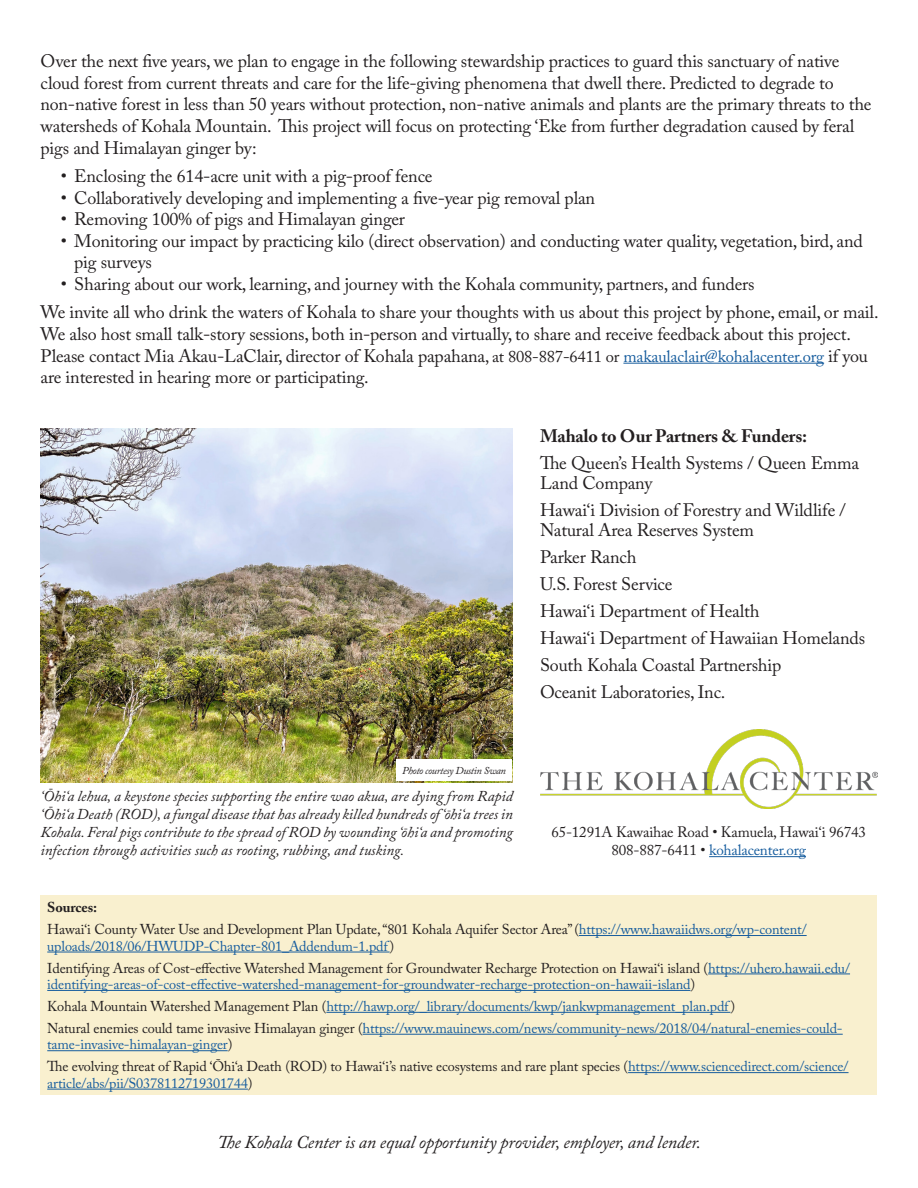
<style>
.page{position:relative;width:918px;height:1188px;background:#fff}
.page>*{position:absolute;margin:0;border:0;box-sizing:border-box;transform-origin:0 0}
.Bullet{font:18px/21.6px "Adobe Caslon Pro";letter-spacing:-.01em;color:#231f20}
.t1{font:italic 18px "Adobe Caslon Pro";letter-spacing:-.01em;color:#231f20}
.t2{font:700 18px "Adobe Caslon Pro";letter-spacing:-.01em;color:#231f20}
.t3{font:italic 15px/18px "Adobe Caslon Pro";color:#231f20;text-align:justify}
.t4{font:15px "Adobe Caslon Pro";letter-spacing:-.01em;color:#231f20}
.t5{font:15px "Adobe Caslon Pro";letter-spacing:-.01em;color:#175d9e}
.t6{font:14.25px/16.5px "Adobe Caslon Pro";letter-spacing:-.01em;color:#175d9e}
.t7{font:14.25px/16.5px "Adobe Caslon Pro";letter-spacing:-.01em;color:#231f20}
.t8{font:700 14.25px "Adobe Caslon Pro";letter-spacing:-.01em;color:#231f20}
.t9{font:italic 10.5px "Adobe Caslon Pro";letter-spacing:-.03em;color:#231f20}
.s1{font-size:16.5px}
.s2{font-size:16.5px;color:#175d9e}
.s3{color:#231f20}
.s4{color:#175d9e}
</style>
<div class="page">
<hr style="left:623px;top:363px;width:201px;height:1px;background:#175d9e">
<div style="left:40px;top:895px;width:838px;height:199px;background:#f9f0cf"></div>
<hr style="left:579px;top:935px;width:228px;height:1px;background:#175d9e">
<hr style="left:47px;top:952px;width:343px;height:1px;background:#175d9e">
<hr style="left:708px;top:974px;width:142px;height:1px;background:#175d9e">
<hr style="left:47px;top:990px;width:643px;height:1px;background:#175d9e">
<hr style="left:326px;top:1012px;width:404px;height:1px;background:#175d9e">
<hr style="left:363px;top:1034px;width:480px;height:1px;background:#175d9e">
<hr style="left:47px;top:1050px;width:181px;height:1px;background:#175d9e">
<hr style="left:628px;top:1072px;width:221px;height:1px;background:#175d9e">
<hr style="left:47px;top:1089px;width:201px;height:1px;background:#175d9e">
<img style="left:40px;top:428px;width:473px;height:355px">
<img style="left:540px;top:729px;width:338px;height:80px">
<hr style="left:709px;top:856px;width:97px;height:1px;background:#175d9e">
<div style="left:396px;top:759px;width:116px;height:22px;background:#fff"></div>
<p class="Bullet" style="left:40px;top:50px;width:833px">Over the next five years, we plan to engage in the following stewardship practices to guard this sanctuary of native cloud forest from current threats and care for the life-giving phenomena that dwell there. Predicted to degrade to non-native forest in less than 50 years without protection, non-native animals and plants are the primary threats to the watersheds of Kohala Mountain. This project will focus on protecting ‘Eke from further degradation caused by feral pigs and Himalayan ginger by:</p>
<p class="Bullet" style="left:61px;top:165px;width:373px">• Enclosing the 614-acre unit with a pig-proof fence</p>
<p class="Bullet" style="left:61px;top:187px;width:536px">• Collaboratively developing and implementing a five-year pig removal plan</p>
<p class="Bullet" style="left:61px;top:208px;width:346px">• Removing 100% of pigs and Himalayan ginger</p>
<p class="Bullet" style="left:74px;top:230px;width:790px;text-indent:-14px">• Monitoring our impact by practicing kilo (direct observation) and conducting water quality, vegetation, bird, and pig surveys</p>
<p class="Bullet" style="left:61px;top:273px;width:695px">• Sharing about our work, learning, and journey with the Kohala community, partners, and funders</p>
<p class="Bullet" style="left:40px;top:301px;width:840px">We invite all who drink the waters of Kohala to share your thoughts with us about this project by phone, email, or mail.<br>We also host small talk-story sessions, both in-person and virtually, to share and receive feedback about this project.<br>Please contact Mia Akau-LaClair, director of Kohala papahana<span class="s1">, at 808-887-6411 or</span> <span class="s2">makaulaclair@kohalacenter.org</span> if you are interested in hearing more or participating.</p>
<p class="t2" style="left:540px;top:425px;width:269px">Mahalo to Our Partners &amp; Funders:</p>
<p class="Bullet" style="left:540px;top:452px;width:321px;line-height:20.2px">The Queen’s Health Systems / Queen Emma<br>Land Company</p>
<p class="Bullet" style="left:540px;top:499px;width:307px;line-height:20.2px">Hawai‘i Division of Forestry and Wildlife /<br>Natural Area Reserves System</p>
<p class="Bullet" style="left:540px;top:546px;width:98px">Parker Ranch</p>
<p class="Bullet" style="left:540px;top:573px;width:134px">U.S. Forest Service</p>
<p class="Bullet" style="left:540px;top:600px;width:221px">Hawai‘i Department of Health</p>
<p class="Bullet" style="left:540px;top:627px;width:327px">Hawai‘i Department of Hawaiian Homelands</p>
<p class="Bullet" style="left:540px;top:654px;width:243px">South Kohala Coastal Partnership</p>
<p class="Bullet" style="left:540px;top:681px;width:187px">Oceanit Laboratories, Inc.</p>
<p class="t9" style="left:402px;top:764px;width:105px">Photo courtesy Dustin Swan</p>
<p class="t3" style="left:40px;top:787px;width:474px">‘Ōhi‘a lehua, a keystone species supporting the entire wao akua, are dying from Rapid ‘Ōhi‘a Death (ROD), a fungal disease that has already killed hundreds of ‘ōhi‘a trees in Kohala. Feral pigs contribute to the spread of ROD by wounding ‘ōhi‘a and promoting infection through activities such as rooting, rubbing, and tusking.</p>
<p class="t4" style="left:551px;top:823px;width:316px">65-1291A Kawaihae Road • Kamuela, Hawai‘i 96743</p>
<p class="t5" style="left:612px;top:841px;width:196px"><span class="s3">808-887-6411 •</span> kohalacenter.org</p>
<p class="t8" style="left:47px;top:899px;width:51px">Sources:</p>
<p class="t6" style="left:47px;top:921px;width:761px"><span class="s3">Hawai‘i County Water Use and Development Plan Update, “801 Kohala Aquifer Sector Area” (</span>https://www.hawaiidws.org/wp-content/ uploads/2018/06/HWUDP-Chapter-801_Addendum-1.pdf<span class="s3">)</span></p>
<p class="t6" style="left:47px;top:959px;width:804px"><span class="s3">Identifying Areas of Cost-effective Watershed Management for Groundwater Recharge Protection on Hawai‘i island (</span>https://uhero.hawaii.edu/ identifying-areas-of-cost-effective-watershed-management-for-groundwater-recharge-protection-on-hawaii-island<span class="s3">)</span></p>
<p class="t6" style="left:47px;top:998px;width:689px"><span class="s3">Kohala Mountain Watershed Management Plan (</span>http://hawp.org/_library/documents/kwp/jankwpmanagement_plan.pdf<span class="s3">)</span></p>
<p class="t6" style="left:47px;top:1020px;width:797px"><span class="s3">Natural enemies could tame invasive Himalayan ginger (</span>https://www.mauinews.com/news/community-news/2018/04/natural-enemies-could&shy;tame-invasive-himalayan-ginger<span class="s3">)</span></p>
<p class="t7" style="left:47px;top:1058px;width:803px">The evolving threat of Rapid ‘Ōhi‘a Death (ROD) to Hawai‘i’s native ecosystems and rare plant species (<span class="s4">https://www.sciencedirect.com/science/ article/abs/pii/S0378112719301744</span>)</p>
<p class="t1" style="left:217px;top:1131px;width:485px">The Kohala Center is an equal opportunity provider, employer, and lender.</p>
</div>
